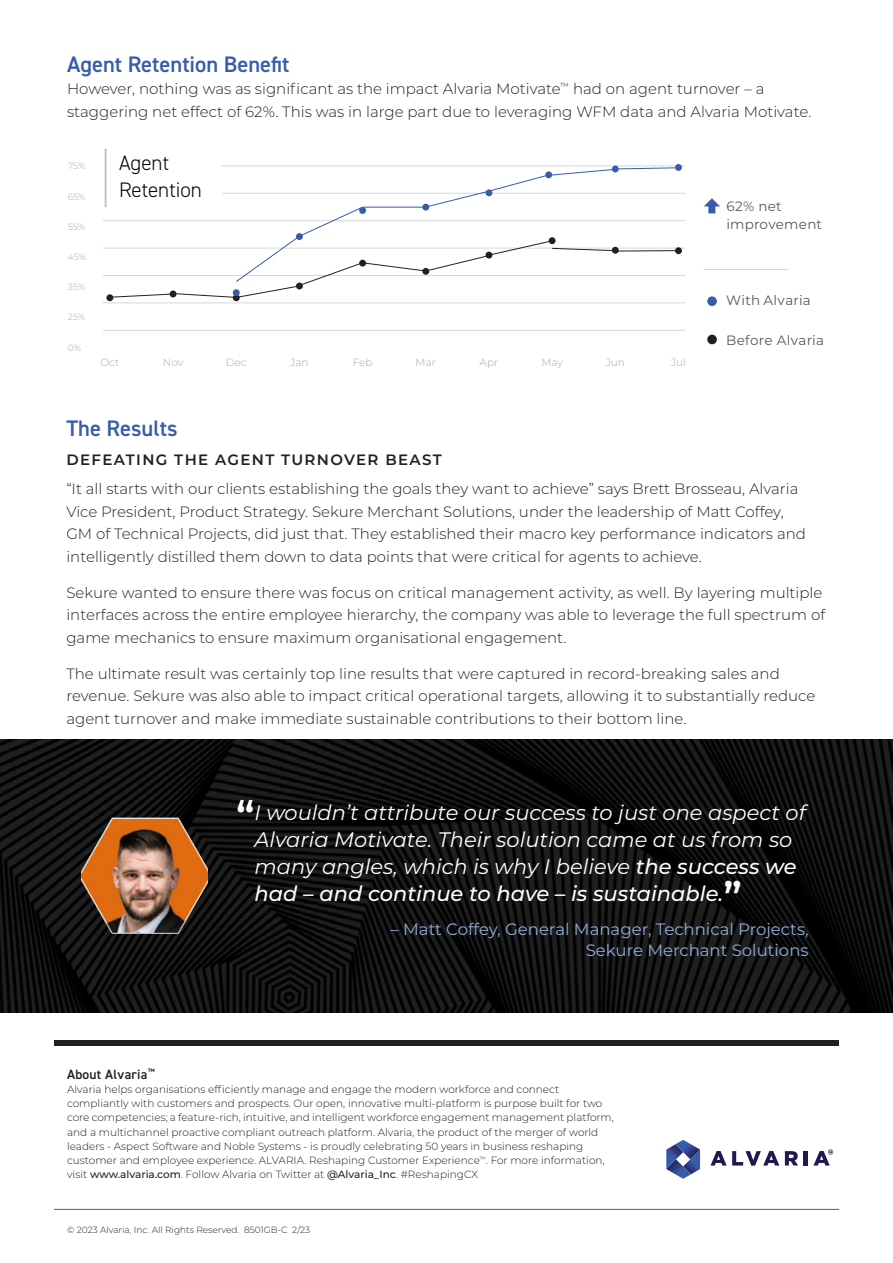
<style>
.page{position:relative;width:893px;height:1263px;background:#fff}
.page>*{position:absolute;margin:0;border:0;box-sizing:border-box;transform-origin:0 0}
.Subhead_Blue{font:600 22.5px "DIN2014";color:#385caa}
.Quotes_white{font:italic 21px/27px "Montserrat";color:#fff}
.Cover_Subheadline{font:300 21px/27px "DIN2014";color:#040605}
.Quotee_line_light_bl{font:16.5px/21px "Montserrat";color:#91acd8;text-align:right}
.Body{font:300 15px/22.5px "Montserrat";color:#231f20}
.Subhead_Black_All_Ca{font:600 15px "Montserrat";letter-spacing:.09em;color:#231f20}
.StatsText{font:13.5px/18px "Montserrat";letter-spacing:.02em;color:#57585a}
.t1{font:600 13.5px "DIN2014";letter-spacing:.02em;color:#231f20}
.t2{font:300 10.5px/14.2px "Montserrat";color:#231f20}
.Bottom_graph_rule{font:300 10.5px "Montserrat";color:#a8a9ad}
.t3{font:300 9px "Montserrat";color:#231f20}
.Bottom_graph_rule-2{font:300 9px "Montserrat";letter-spacing:-.005em;color:#a8a9ad}
.s1{font-weight:600;font-style:normal;font-size:40.5px}
.s2{font-weight:500}
</style>
<div class="page">
<div style="left:54px;top:1040px;width:785px;height:5px;background:#231f20"></div>
<hr style="left:54px;top:1209px;width:785px;height:1px;background:#385caa">
<svg style="left:710px;top:1151px;width:69px;height:15px"></svg>
<svg style="left:785px;top:1151px;width:13px;height:14px"></svg>
<hr style="left:804px;top:1151px;width:4px;height:14px;background:#1e1951">
<svg style="left:666px;top:1140px;width:34px;height:39px"></svg>
<svg style="left:813px;top:1149px;width:20px;height:16px"></svg>
<img style="left:0;top:740px;width:893px;height:273px">
<img style="left:82px;top:809px;width:125px;height:134px">
<hr style="left:703px;top:269px;width:85px;height:1px;background:#d7d7d7">
<div style="left:707px;top:296px;width:10px;height:10px;background:#385caa;border-radius:50%"></div>
<div style="left:707px;top:335px;width:10px;height:9px;background:#231f20;border-radius:50%"></div>
<hr style="left:103px;top:248px;width:582px;height:1px;background:#d7d7d7">
<hr style="left:103px;top:275px;width:582px;height:1px;background:#d7d7d7">
<hr style="left:103px;top:220px;width:582px;height:1px;background:#d7d7d7">
<hr style="left:222px;top:166px;width:463px;height:1px;background:#d7d7d7">
<hr style="left:223px;top:193px;width:462px;height:1px;background:#d7d7d7">
<hr style="left:103px;top:303px;width:582px;height:1px;background:#d7d7d7">
<hr style="left:103px;top:330px;width:582px;height:1px;background:#d7d7d7">
<div style="left:106px;top:294px;width:7px;height:7px;background:#231f20;border-radius:50%"></div>
<div style="left:233px;top:294px;width:7px;height:7px;background:#231f20;border-radius:50%"></div>
<hr style="left:105px;top:149px;width:2px;height:58px;background:#b4bec8">
<div style="left:612px;top:166px;width:7px;height:6px;background:#385caa;border-radius:50%"></div>
<svg style="left:108px;top:167px;width:571px;height:131px"></svg>
<div style="left:675px;top:247px;width:7px;height:7px;background:#231f20;border-radius:50%"></div>
<div style="left:675px;top:164px;width:7px;height:7px;background:#385caa;border-radius:50%"></div>
<div style="left:233px;top:289px;width:7px;height:7px;background:#385caa;border-radius:50%"></div>
<svg style="left:704px;top:198px;width:16px;height:15px"></svg>
<p class="Subhead_Blue" style="left:67px;top:49px;width:224px">Agent Retention Benefit</p>
<p class="Body" style="left:67px;top:77px;width:746px">However, nothing was as significant as the impact Alvaria Motivate<sup>™</sup> had on agent turnover – a staggering net effect of 62%. This was in large part due to leveraging WFM data and Alvaria Motivate.</p>
<p class="Bottom_graph_rule-2" style="left:68px;top:160px;width:19px">75%</p>
<p class="Bottom_graph_rule-2" style="left:68px;top:190px;width:19px">65%</p>
<p class="Bottom_graph_rule-2" style="left:68px;top:220px;width:19px">55%</p>
<p class="Bottom_graph_rule-2" style="left:68px;top:251px;width:20px">45%</p>
<p class="Bottom_graph_rule-2" style="left:68px;top:281px;width:19px">35%</p>
<p class="Bottom_graph_rule-2" style="left:68px;top:311px;width:19px">25%</p>
<p class="Bottom_graph_rule-2" style="left:68px;top:341px;width:15px">0%</p>
<p class="Cover_Subheadline" style="left:119px;top:150px;width:84px">Agent<br>Retention</p>
<p class="Bottom_graph_rule" style="left:100px;top:356px;width:20px">Oct</p>
<p class="Bottom_graph_rule" style="left:163px;top:356px;width:22px">Nov</p>
<p class="Bottom_graph_rule" style="left:226px;top:356px;width:22px">Dec</p>
<p class="Bottom_graph_rule" style="left:290px;top:356px;width:20px">Jan</p>
<p class="Bottom_graph_rule" style="left:353px;top:356px;width:21px">Feb</p>
<p class="Bottom_graph_rule" style="left:416px;top:356px;width:22px">Mar</p>
<p class="Bottom_graph_rule" style="left:480px;top:356px;width:20px">Apr</p>
<p class="Bottom_graph_rule" style="left:541px;top:356px;width:23px">May</p>
<p class="Bottom_graph_rule" style="left:606px;top:356px;width:21px">Jun</p>
<p class="Bottom_graph_rule" style="left:671px;top:356px;width:16px">Jul</p>
<p class="StatsText" style="left:726px;top:197px;width:97px">62% net improvement</p>
<p class="StatsText" style="left:726px;top:291px;width:86px">With Alvaria</p>
<p class="StatsText" style="left:726px;top:330px;width:99px">Before Alvaria</p>
<p class="Subhead_Blue" style="left:66px;top:413px;width:113px">The Results</p>
<p class="Subhead_Black_All_Ca" style="left:66px;top:449px;width:377px">DEFEATING THE AGENT TURNOVER BEAST</p>
<p class="Body" style="left:66px;top:477px;width:741px">“It all starts with our clients establishing the goals they want to achieve” says Brett Brosseau, Alvaria Vice President, Product Strategy. Sekure Merchant Solutions, under the leadership of Matt Coffey, GM of Technical Projects, did just that. They established their macro key performance indicators and intelligently distilled them down to data points that were critical for agents to achieve.</p>
<p class="Body" style="left:66px;top:581px;width:760px">Sekure wanted to ensure there was focus on critical management activity, as well. By layering multiple interfaces across the entire employee hierarchy, the company was able to leverage the full spectrum of game mechanics to ensure maximum organisational engagement.</p>
<p class="Body" style="left:66px;top:662px;width:751px">The ultimate result was certainly top line results that were captured in record-breaking sales and revenue. Sekure was also able to impact critical operational targets, allowing it to substantially reduce agent turnover and make immediate sustainable contributions to their bottom line.</p>
<p class="Quotes_white" style="left:255px;top:798px;width:553px;text-indent:-18px"><span class="s1">“</span>I wouldn’t attribute our success to just one aspect of Alvaria Motivate. Their solution came at us from so many angles, which is why I believe <span class="s2">the success we had – and continue to have – is sustainable.</span><span class="s1">”</span></p>
<p class="Quotee_line_light_bl" style="left:391px;top:918px;width:419px">– Matt Coffey, General Manager, Technical Projects,<br>Sekure Merchant Solutions</p>
<p class="t1" style="left:67px;top:1065px;width:89px">About Alvaria<sup>™</sup></p>
<p class="t2" style="left:67px;top:1082px;width:548px">Alvaria helps organisations efficiently manage and engage the modern workforce and connect compliantly with customers and prospects. Our open, innovative multi-platform is purpose built for two core competencies; a feature-rich, intuitive, and intelligent workforce engagement management platform, and a multichannel proactive compliant outreach platform. Alvaria, the product of the merger of world leaders - Aspect Software and Noble Systems - is proudly celebrating 50 years in business reshaping customer and employee experience. ALVARIA. Reshaping Customer Experience<sup>™</sup>. For more information, visit <span class="s2">www.alvaria.com</span>. Follow Alvaria on Twitter at <span class="s2">@Alvaria_Inc</span>. #ReshapingCX</p>
<p class="t3" style="left:67px;top:1223px;width:245px">© 2023 Alvaria, Inc. All Rights Reserved. 8501GB-C 2/23</p>
</div>
